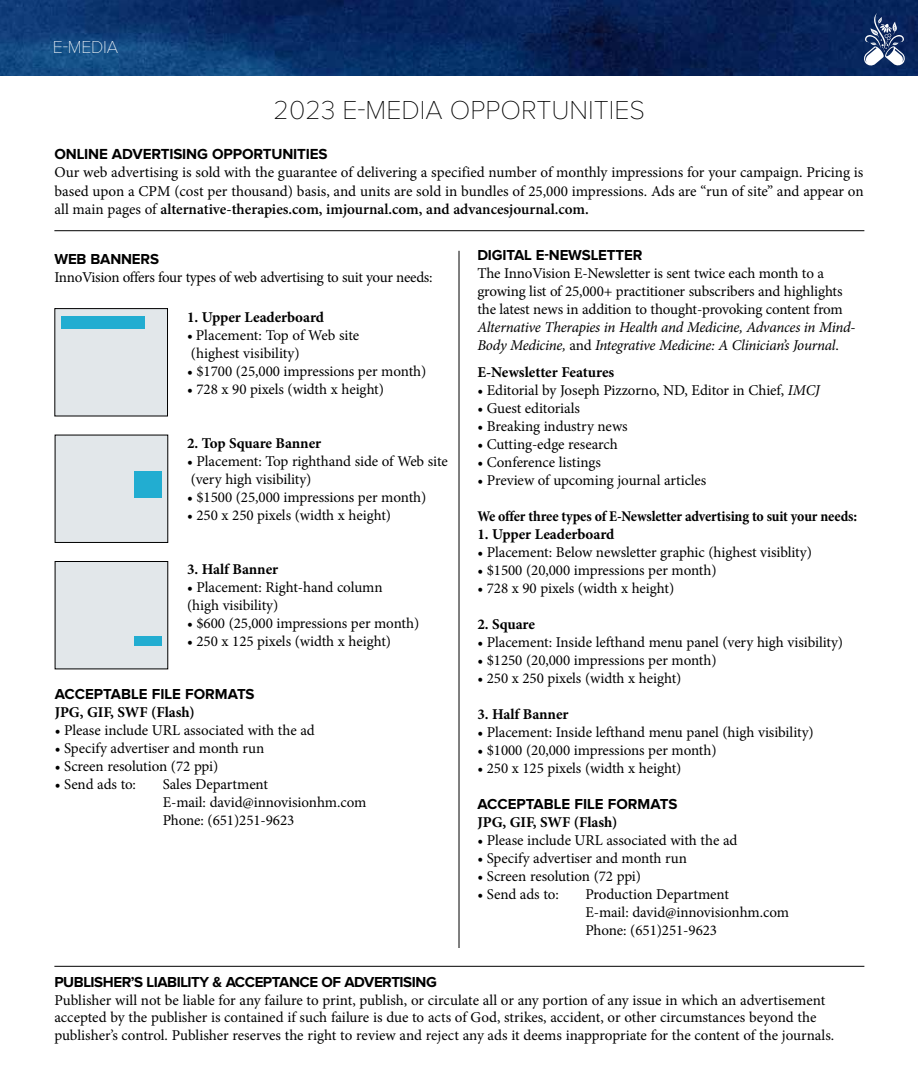
<style>
.page{position:relative;width:918px;height:1080px;background:#fff}
.page>*{position:absolute;margin:0;border:0;box-sizing:border-box;transform-origin:0 0}
.t1{font:100 27px "Proxima Nova";color:#000}
.t2{font:100 18px "Proxima Nova";letter-spacing:-.015em;color:#fff}
.t3{font:15.15px/18.5px "Minion Pro";letter-spacing:-.005em;color:#000;text-align:justify}
.t4{font:700 15.15px "Proxima Nova";letter-spacing:-.01em;color:#000}
.t5{font:15px/18px "Minion Pro";letter-spacing:-.005em;color:#000}
.t6{font:700 15px "Minion Pro";letter-spacing:-.005em;color:#000}
.t7{font:italic 15px/18px "Minion Pro";letter-spacing:-.02em;color:#000}
.t8{font:700 15px "Proxima Nova";letter-spacing:-.01em;color:#000}
.t9{font:700 condensed 15px "Minion Pro";letter-spacing:-.015em;color:#000}
.t10{font:15px "Minion Pro";letter-spacing:-.025em;color:#000}
.t11{font:700 15px "Proxima Nova";letter-spacing:-.03em;color:#000}
.s1{font-weight:600}
.s2{font-style:normal}
.s3{font-style:italic}
</style>
<div class="page">
<img style="left:0;top:0;width:918px;height:76px">
<svg style="left:863px;top:12px;width:43px;height:54px"></svg>
<hr style="left:54px;top:230px;width:810px;height:1px;background:#000">
<hr style="left:54px;top:966px;width:810px;height:1px;background:#000">
<hr style="left:459px;top:251px;width:1px;height:697px;background:#000">
<div style="left:55px;top:309px;width:113px;height:107px;background:#e2e7ea"></div>
<div style="left:54px;top:308px;width:114px;height:108px;border:1px solid #000"></div>
<div style="left:61px;top:316px;width:83px;height:13px;background:#22add1"></div>
<div style="left:55px;top:435px;width:113px;height:107px;background:#e2e7ea"></div>
<div style="left:134px;top:471px;width:28px;height:26px;background:#22add1"></div>
<div style="left:55px;top:562px;width:113px;height:107px;background:#e2e7ea"></div>
<div style="left:134px;top:636px;width:27px;height:10px;background:#22add1"></div>
<p class="t2" style="left:53px;top:37px;width:67px">E-MEDIA</p>
<h1 class="t1" style="left:274px;top:95px;width:373px">2023 E-MEDIA OPPORTUNITIES</h1>
<p class="t4" style="left:54px;top:145px;width:275px">ONLINE ADVERTISING OPPORTUNITIES</p>
<p class="t3" style="left:54px;top:163px;width:811px">Our web advertising is sold with the guarantee of delivering a specified number of monthly impressions for your campaign. Pricing is based upon a CPM (cost per thousand) basis, and units are sold in bundles of 25,000 impressions. Ads are “run of site” and appear on all main pages of <span class="s1">alternative-therapies.com, imjournal.com, and advancesjournal.com.</span></p>
<p class="t8" style="left:477px;top:247px;width:166px">DIGITAL E-NEWSLETTER</p>
<p class="t5" style="left:477px;top:265px;width:367px">The InnoVision E-Newsletter is sent twice each month to a growing list of 25,000+ practitioner subscribers and highlights the latest news in addition to thought-provoking content from</p>
<p class="t7" style="left:477px;top:319px;width:380px">Alternative Therapies in Health and Medicine, Advances in Mind-<br>Body Medicine, <span class="s2">and</span> Integrative Medicine: A Clinician’s Journal<span class="s2">.</span></p>
<p class="t6" style="left:477px;top:362px;width:138px">E-Newsletter Features</p>
<p class="t5" style="left:477px;top:382px;width:344px">• Editorial by Joseph Pizzorno, ND, Editor in Chief, <span class="s3">IMCJ</span></p>
<p class="t5" style="left:477px;top:400px;width:104px">• Guest editorials</p>
<p class="t5" style="left:477px;top:418px;width:152px">• Breaking industry news</p>
<p class="t5" style="left:477px;top:436px;width:142px">• Cutting-edge research</p>
<p class="t5" style="left:477px;top:454px;width:125px">• Conference listings</p>
<p class="t5" style="left:477px;top:472px;width:231px">• Preview of upcoming journal articles</p>
<p class="t9" style="left:477px;top:506px;width:381px">We offer three types of E-Newsletter advertising to suit your needs:</p>
<p class="t6" style="left:477px;top:524px;width:139px">1. Upper Leaderboard</p>
<p class="t5" style="left:477px;top:544px;width:336px">• Placement: Below newsletter graphic (highest visiblity)</p>
<p class="t5" style="left:477px;top:562px;width:241px">• $1500 (20,000 impressions per month)</p>
<p class="t5" style="left:477px;top:580px;width:198px">• 728 x 90 pixels (width x height)</p>
<p class="t6" style="left:477px;top:614px;width:59px">2. Square</p>
<p class="t5" style="left:477px;top:634px;width:367px">• Placement: Inside lefthand menu panel (very high visibility)</p>
<p class="t5" style="left:477px;top:652px;width:241px">• $1250 (20,000 impressions per month)</p>
<p class="t5" style="left:477px;top:670px;width:206px">• 250 x 250 pixels (width x height)</p>
<p class="t6" style="left:477px;top:704px;width:93px">3. Half Banner</p>
<p class="t5" style="left:477px;top:724px;width:338px">• Placement: Inside lefthand menu panel (high visibility)</p>
<p class="t5" style="left:477px;top:742px;width:241px">• $1000 (20,000 impressions per month)</p>
<p class="t5" style="left:477px;top:760px;width:206px">• 250 x 125 pixels (width x height)</p>
<p class="t8" style="left:477px;top:796px;width:201px">ACCEPTABLE FILE FORMATS</p>
<p class="t6" style="left:477px;top:812px;width:142px">JPG, GIF, SWF (Flash)</p>
<p class="t5" style="left:477px;top:832px;width:262px">• Please include URL associated with the ad</p>
<p class="t5" style="left:477px;top:850px;width:211px">• Specify advertiser and month run</p>
<p class="t5" style="left:477px;top:868px;width:165px">• Screen resolution (72 ppi)</p>
<p class="t5" style="left:477px;top:886px;width:83px">• Send ads to:</p>
<p class="t5" style="left:585px;top:886px;width:205px">Production Department<br>E-mail: david@innovisionhm.com<br>Phone: (651)251-9623</p>
<p class="t8" style="left:54px;top:250px;width:106px">WEB BANNERS</p>
<p class="t10" style="left:54px;top:267px;width:380px">InnoVision offers four types of web advertising to suit your needs:</p>
<p class="t6" style="left:187px;top:306px;width:139px">1. Upper Leaderboard</p>
<p class="t5" style="left:187px;top:326px;width:174px">• Placement: Top of Web site (highest visibility)</p>
<p class="t5" style="left:187px;top:362px;width:241px">• $1700 (25,000 impressions per month)</p>
<p class="t5" style="left:187px;top:380px;width:198px">• 728 x 90 pixels (width x height)</p>
<p class="t6" style="left:187px;top:432px;width:136px">2. Top Square Banner</p>
<p class="t5" style="left:187px;top:452px;width:262px">• Placement: Top righthand side of Web site (very high visibility)</p>
<p class="t5" style="left:187px;top:488px;width:241px">• $1500 (25,000 impressions per month)</p>
<p class="t5" style="left:187px;top:506px;width:206px">• 250 x 250 pixels (width x height)</p>
<p class="t6" style="left:187px;top:558px;width:93px">3. Half Banner</p>
<p class="t5" style="left:187px;top:578px;width:197px">• Placement: Right-hand column (high visibility)</p>
<p class="t5" style="left:187px;top:614px;width:234px">• $600 (25,000 impressions per month)</p>
<p class="t5" style="left:187px;top:632px;width:206px">• 250 x 125 pixels (width x height)</p>
<p class="t8" style="left:55px;top:686px;width:201px">ACCEPTABLE FILE FORMATS</p>
<p class="t6" style="left:55px;top:702px;width:142px">JPG, GIF, SWF (Flash)</p>
<p class="t5" style="left:55px;top:722px;width:262px">• Please include URL associated with the ad</p>
<p class="t5" style="left:55px;top:740px;width:211px">• Specify advertiser and month run</p>
<p class="t5" style="left:55px;top:758px;width:165px">• Screen resolution (72 ppi)</p>
<p class="t5" style="left:55px;top:776px;width:83px">• Send ads to:</p>
<p class="t5" style="left:163px;top:776px;width:205px">Sales Department<br>E-mail: david@innovisionhm.com<br>Phone: (651)251-9623</p>
<p class="t11" style="left:54px;top:974px;width:384px">PUBLISHER’S LIABILITY &amp; ACCEPTANCE OF ADVERTISING</p>
<p class="t5" style="left:54px;top:991px;width:781px;line-height:17.4px">Publisher will not be liable for any failure to print, publish, or circulate all or any portion of any issue in which an advertisement accepted by the publisher is contained if such failure is due to acts of God, strikes, accident, or other circumstances beyond the publisher’s control. Publisher reserves the right to review and reject any ads it deems inappropriate for the content of the journals.</p>
</div>
